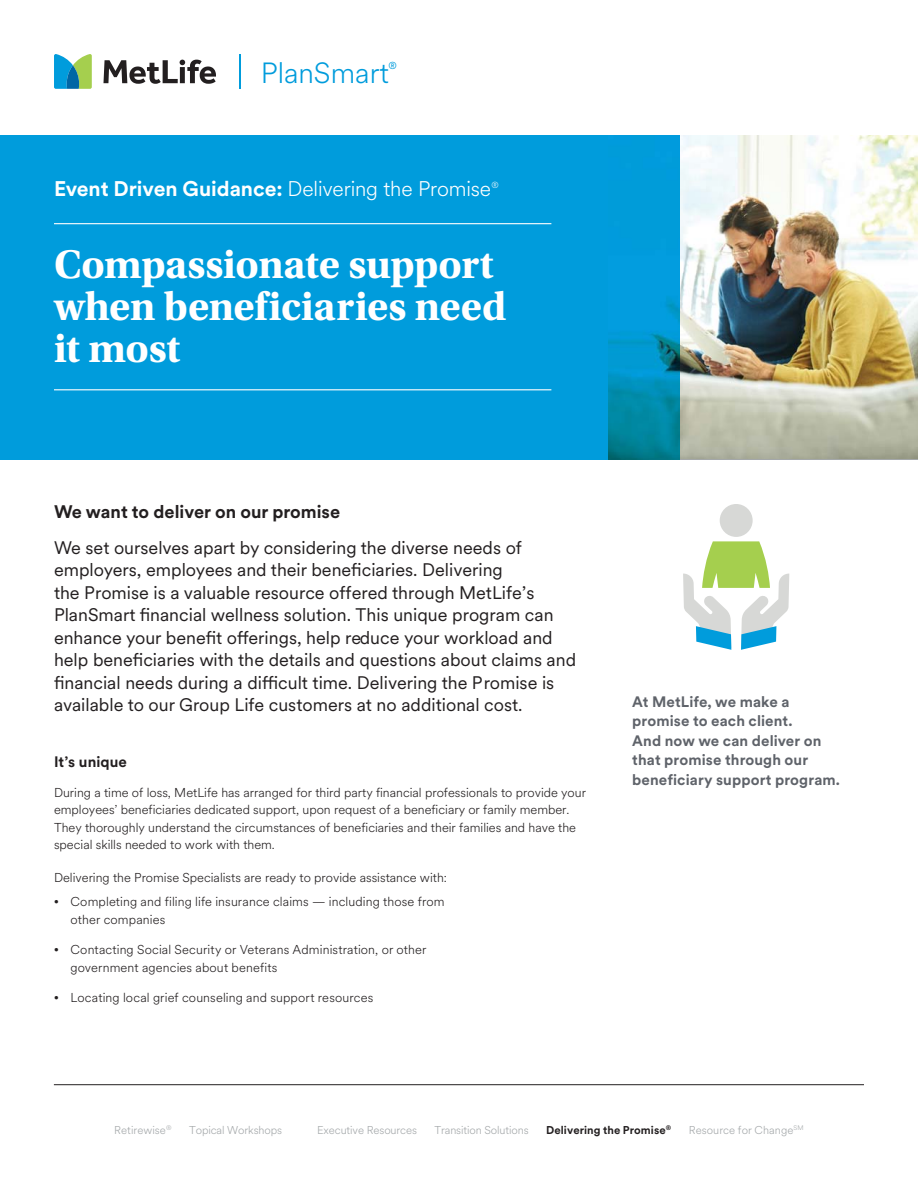
<style>
.page{position:relative;width:918px;height:1188px;background:#fff}
.page>*{position:absolute;margin:0;border:0;box-sizing:border-box;transform-origin:0 0}
.t1{font:700 42px/42px "Utopia Std";letter-spacing:-.01em;color:#fff}
.t2{font:300 28.95px "Met Life Circular";color:#009cdc}
.t3{font:700 21px "Met Life Circular";color:#fff}
.t4{font:18px/22.5px "Met Life Circular";color:#231f20}
.t5{font:700 18px "Met Life Circular";color:#231f20}
.t6{font:700 15px/19.5px "Met Life Circular";letter-spacing:.005em;color:#5f636a}
.t7{font:700 15px "Met Life Circular";letter-spacing:.005em;color:#231f20}
.t8{font:300 12.75px/17.5px "Met Life Circular";color:#231f20}
.t9{font:300 11.25px "Met Life Circular";letter-spacing:-.01em;color:#a3a7a9}
.t10{font:700 11.25px "Met Life Circular";letter-spacing:.005em;color:#231f20}
.t11{font:10.05px "Met Life Circular";color:#009cdc}
.t12{font:300 8.7px "Met Life Circular";color:#fff}
.s1{font-weight:300}
</style>
<div class="page">
<div style="left:0;top:135px;width:608px;height:324px;background:#009cdc"></div>
<img style="left:679px;top:135px;width:239px;height:324px">
<img style="left:608px;top:135px;width:71px;height:324px">
<hr style="left:54px;top:223px;width:497px;height:1px;background:#fff">
<hr style="left:54px;top:389px;width:497px;height:1px;background:#fff">
<hr style="left:239px;top:54px;width:2px;height:35px;background:#009cdc">
<svg style="left:103px;top:60px;width:113px;height:24px"></svg>
<svg style="left:54px;top:54px;width:38px;height:35px"></svg>
<hr style="left:54px;top:1084px;width:810px;height:1px;background:#231f20">
<div style="left:720px;top:504px;width:33px;height:33px;background:#d7d8d6;border-radius:50%"></div>
<svg style="left:683px;top:541px;width:106px;height:109px"></svg>
<h2 class="t2" style="left:261px;top:62px;width:130px">PlanSmart</h2>
<p class="t11" style="left:388px;top:62px;width:10px">®</p>
<h3 class="t3" style="left:54px;top:181px;width:439px">Event Driven Guidance: <span class="s1">Delivering the Promise</span></h3>
<p class="t12" style="left:492px;top:182px;width:9px">®</p>
<h1 class="t1" style="left:54px;top:243px;width:454px">Compassionate support when beneficiaries need it most</h1>
<h3 class="t5" style="left:54px;top:505px;width:288px">We want to deliver on our promise</h3>
<p class="t4" style="left:54px;top:538px;width:524px">We set ourselves apart by considering the diverse needs of employers, employees and their beneficiaries. Delivering<br>the Promise is a valuable resource offered through MetLife’s PlanSmart financial wellness solution. This unique program can enhance your benefit offerings, help reduce your workload and help beneficiaries with the details and questions about claims and financial needs during a difficult time. Delivering the Promise is available to our Group Life customers at no additional cost.</p>
<p class="t7" style="left:54px;top:756px;width:75px">It’s unique</p>
<p class="t8" style="left:54px;top:785px;width:534px">During a time of loss, MetLife has arranged for third party financial professionals to provide your employees’ beneficiaries dedicated support, upon request of a beneficiary or family member.<br>They thoroughly understand the circumstances of beneficiaries and their families and have the special skills needed to work with them.</p>
<p class="t8" style="left:54px;top:870px;width:395px">Delivering the Promise Specialists are ready to provide assistance with:</p>
<p class="t8" style="left:71px;top:894px;width:376px;text-indent:-16px"><sup>•</sup> Completing and filing life insurance claims — including those from other companies</p>
<p class="t8" style="left:71px;top:942px;width:357px;text-indent:-16px"><sup>•</sup> Contacting Social Security or Veterans Administration, or other government agencies about benefits</p>
<p class="t8" style="left:54px;top:990px;width:321px"><sup>•</sup> Locating local grief counseling and support resources</p>
<p class="t6" style="left:632px;top:693px;width:209px">At MetLife, we make a promise to each client.<br>And now we can deliver on that promise through our beneficiary support program.</p>
<p class="t9" style="left:114px;top:1126px;width:59px">Retirewise<sup>®</sup></p>
<p class="t9" style="left:189px;top:1126px;width:95px">Topical Workshops</p>
<p class="t9" style="left:317px;top:1126px;width:101px">Executive Resources</p>
<p class="t9" style="left:434px;top:1126px;width:96px">Transition Solutions</p>
<p class="t10" style="left:546px;top:1126px;width:127px">Delivering the Promise<sup>®</sup></p>
<p class="t9" style="left:689px;top:1126px;width:116px">Resource for Change<sup>SM</sup></p>
</div>
